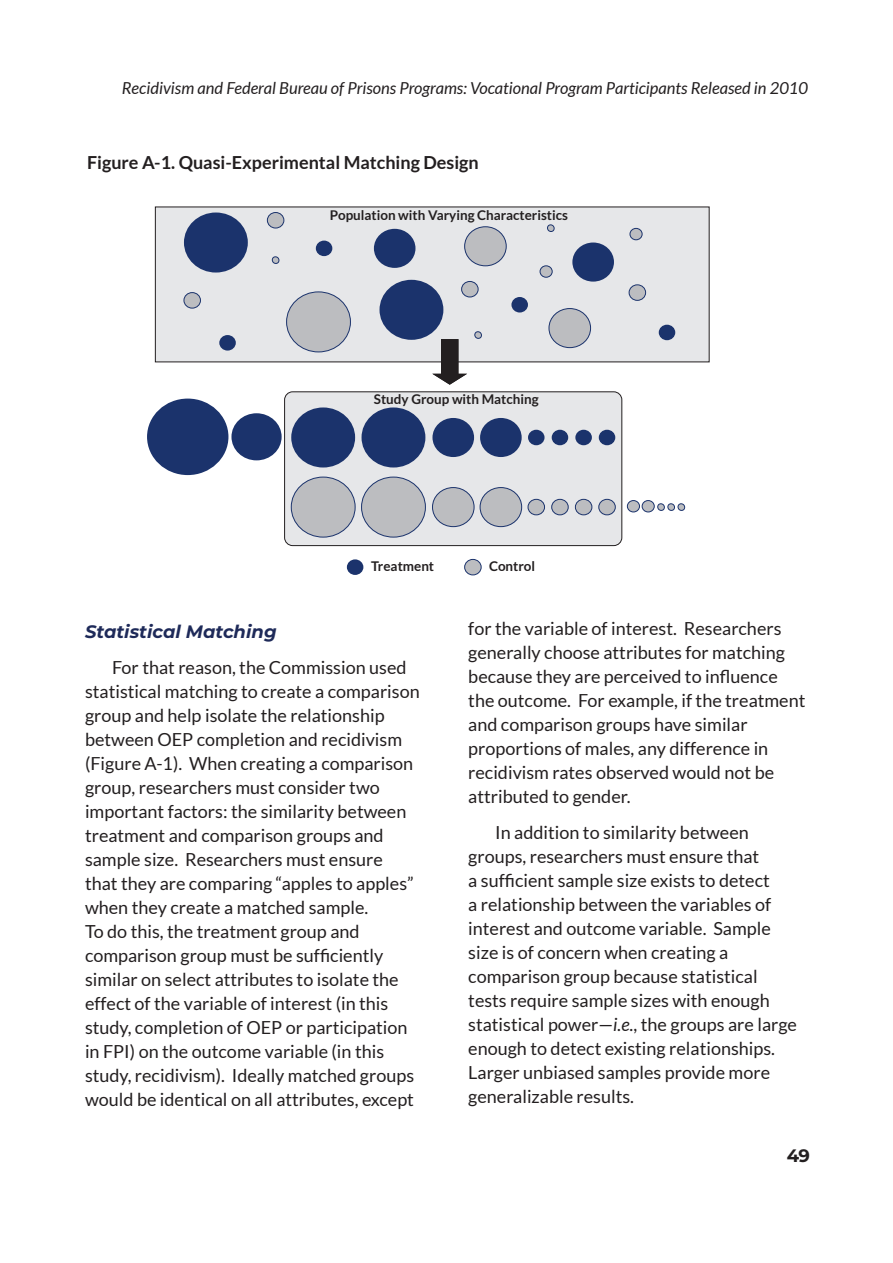
<style>
.page{position:relative;width:893px;height:1263px;background:#fff}
.page>*{position:absolute;margin:0;border:0;box-sizing:border-box;transform-origin:0 0}
.t1{font:18px/24px "Lato";color:#231f20}
.t2{font:700 18px "Lato";color:#231f20}
.Sub-subheader{font:italic 700 18px "Montserrat";color:#1e2a59}
.t3{font:700 18px "Montserrat";color:#231f20}
.t4{font:italic 16.5px "Lato";color:#231f20}
.t5{font:700 13.5px "Lato";color:#231f20}
.s1{font-style:italic}
</style>
<div class="page">
<div style="left:285px;top:392px;width:337px;height:154px;background:#e6e7e9;border-radius:8px"></div>
<div style="left:284px;top:391px;width:338px;height:155px;border:1px solid #231f20;border-radius:8px"></div>
<div style="left:291px;top:407px;width:64px;height:60px;background:#1b336c;border-radius:50%"></div>
<div style="left:432px;top:418px;width:42px;height:39px;background:#1b336c;border-radius:50%"></div>
<div style="left:362px;top:407px;width:63px;height:60px;background:#1b336c;border-radius:50%"></div>
<div style="left:480px;top:418px;width:42px;height:39px;background:#1b336c;border-radius:50%"></div>
<div style="left:528px;top:430px;width:16px;height:15px;background:#1b336c;border-radius:50%"></div>
<div style="left:552px;top:430px;width:16px;height:15px;background:#1b336c;border-radius:50%"></div>
<div style="left:575px;top:430px;width:17px;height:15px;background:#1b336c;border-radius:50%"></div>
<div style="left:599px;top:430px;width:16px;height:15px;background:#1b336c;border-radius:50%"></div>
<div style="left:291px;top:477px;width:64px;height:60px;background:#bcbdc0;border-radius:50%"></div>
<div style="left:291px;top:477px;width:64px;height:60px;border:1px solid #1b336c;border-radius:50%"></div>
<div style="left:432px;top:487px;width:42px;height:40px;background:#bcbdc0;border-radius:50%"></div>
<div style="left:432px;top:487px;width:42px;height:40px;border:1px solid #1b336c;border-radius:50%"></div>
<div style="left:362px;top:477px;width:63px;height:60px;background:#bcbdc0;border-radius:50%"></div>
<div style="left:361px;top:477px;width:65px;height:60px;border:1px solid #1b336c;border-radius:50%"></div>
<div style="left:480px;top:487px;width:42px;height:40px;background:#bcbdc0;border-radius:50%"></div>
<div style="left:480px;top:487px;width:42px;height:40px;border:1px solid #1b336c;border-radius:50%"></div>
<div style="left:528px;top:499px;width:17px;height:16px;background:#bcbdc0;border-radius:50%"></div>
<div style="left:528px;top:499px;width:17px;height:16px;border:1px solid #1b336c;border-radius:50%"></div>
<div style="left:552px;top:499px;width:16px;height:16px;background:#bcbdc0;border-radius:50%"></div>
<div style="left:551px;top:499px;width:18px;height:16px;border:1px solid #1b336c;border-radius:50%"></div>
<div style="left:575px;top:499px;width:17px;height:16px;background:#bcbdc0;border-radius:50%"></div>
<div style="left:575px;top:499px;width:17px;height:16px;border:1px solid #1b336c;border-radius:50%"></div>
<div style="left:599px;top:499px;width:16px;height:16px;background:#bcbdc0;border-radius:50%"></div>
<div style="left:598px;top:499px;width:18px;height:16px;border:1px solid #1b336c;border-radius:50%"></div>
<div style="left:155px;top:207px;width:554px;height:155px;background:#e6e7e9"></div>
<div style="left:184px;top:212px;width:64px;height:61px;background:#1b336c;border-radius:50%"></div>
<div style="left:379px;top:280px;width:64px;height:60px;background:#1b336c;border-radius:50%"></div>
<div style="left:374px;top:229px;width:41px;height:39px;background:#1b336c;border-radius:50%"></div>
<div style="left:572px;top:242px;width:42px;height:40px;background:#1b336c;border-radius:50%"></div>
<div style="left:511px;top:297px;width:17px;height:15px;background:#1b336c;border-radius:50%"></div>
<div style="left:316px;top:241px;width:16px;height:15px;background:#1b336c;border-radius:50%"></div>
<div style="left:219px;top:335px;width:17px;height:16px;background:#1b336c;border-radius:50%"></div>
<div style="left:659px;top:325px;width:16px;height:15px;background:#1b336c;border-radius:50%"></div>
<div style="left:287px;top:292px;width:63px;height:60px;background:#bcbdc0;border-radius:50%"></div>
<div style="left:286px;top:292px;width:65px;height:60px;border:1px solid #1b336c;border-radius:50%"></div>
<div style="left:465px;top:227px;width:41px;height:39px;background:#bcbdc0;border-radius:50%"></div>
<div style="left:464px;top:226px;width:43px;height:40px;border:1px solid #1b336c;border-radius:50%"></div>
<div style="left:549px;top:309px;width:42px;height:39px;background:#bcbdc0;border-radius:50%"></div>
<div style="left:549px;top:308px;width:42px;height:40px;border:1px solid #1b336c;border-radius:50%"></div>
<div style="left:629px;top:285px;width:17px;height:15px;background:#bcbdc0;border-radius:50%"></div>
<div style="left:629px;top:284px;width:17px;height:17px;border:1px solid #1b336c;border-radius:50%"></div>
<div style="left:462px;top:281px;width:16px;height:16px;background:#bcbdc0;border-radius:50%"></div>
<div style="left:461px;top:281px;width:17px;height:16px;border:1px solid #1b336c;border-radius:50%"></div>
<div style="left:267px;top:212px;width:17px;height:16px;background:#bcbdc0;border-radius:50%"></div>
<div style="left:267px;top:212px;width:17px;height:16px;border:1px solid #1b336c;border-radius:50%"></div>
<div style="left:184px;top:293px;width:16px;height:15px;background:#bcbdc0;border-radius:50%"></div>
<div style="left:184px;top:292px;width:17px;height:16px;border:1px solid #1b336c;border-radius:50%"></div>
<svg style="left:271px;top:256px;width:9px;height:8px"></svg>
<svg style="left:474px;top:331px;width:8px;height:8px"></svg>
<svg style="left:657px;top:503px;width:29px;height:8px"></svg>
<div style="left:627px;top:500px;width:12px;height:12px;background:#bcbdc0;border-radius:50%"></div>
<div style="left:627px;top:500px;width:13px;height:12px;border:1px solid #1b336c;border-radius:50%"></div>
<div style="left:642px;top:500px;width:12px;height:12px;background:#bcbdc0;border-radius:50%"></div>
<div style="left:642px;top:500px;width:13px;height:12px;border:1px solid #1b336c;border-radius:50%"></div>
<div style="left:630px;top:228px;width:12px;height:12px;background:#bcbdc0;border-radius:50%"></div>
<div style="left:630px;top:228px;width:12px;height:12px;border:1px solid #1b336c;border-radius:50%"></div>
<div style="left:540px;top:266px;width:12px;height:11px;background:#bcbdc0;border-radius:50%"></div>
<div style="left:540px;top:265px;width:12px;height:13px;border:1px solid #1b336c;border-radius:50%"></div>
<svg style="left:547px;top:224px;width:8px;height:8px"></svg>
<div style="left:231px;top:413px;width:51px;height:47px;background:#1b336c;border-radius:50%"></div>
<div style="left:147px;top:399px;width:81px;height:76px;background:#1b336c;border-radius:50%"></div>
<svg style="left:432px;top:339px;width:35px;height:46px"></svg>
<div style="left:347px;top:559px;width:16px;height:16px;background:#1b336c;border-radius:50%"></div>
<div style="left:465px;top:559px;width:16px;height:16px;background:#bcbdc0;border-radius:50%"></div>
<div style="left:464px;top:559px;width:17px;height:16px;border:1px solid #1b336c;border-radius:50%"></div>
<p class="t4" style="left:122px;top:79px;width:688px">Recidivism and Federal Bureau of Prisons Programs: Vocational Program Participants Released in 2010</p>
<p class="t2" style="left:87px;top:152px;width:393px">Figure A-1. Quasi-Experimental Matching Design</p>
<p class="t5" style="left:330px;top:208px;width:240px">Population with Varying Characteristics</p>
<p class="t5" style="left:374px;top:392px;width:166px">Study Group with Matching</p>
<p class="t5" style="left:371px;top:558px;width:65px">Treatment</p>
<p class="t5" style="left:489px;top:559px;width:48px">Control</p>
<p class="Sub-subheader" style="left:85px;top:618px;width:193px">Statistical Matching</p>
<p class="t1" style="left:85px;top:655px;width:336px;text-indent:27px">For that reason, the Commission used statistical matching to create a comparison group and help isolate the relationship between OEP completion and recidivism (Figure A-1). When creating a comparison group, researchers must consider two important factors: the similarity between treatment and comparison groups and sample size. Researchers must ensure that they are comparing “apples to apples” when they create a matched sample.<br>To do this, the treatment group and comparison group must be sufficiently similar on select attributes to isolate the effect of the variable of interest (in this study, completion of OEP or participation in FPI) on the outcome variable (in this study, recidivism). Ideally matched groups would be identical on all attributes, except</p>
<p class="t1" style="left:468px;top:616px;width:339px">for the variable of interest. Researchers generally choose attributes for matching because they are perceived to influence the outcome. For example, if the treatment and comparison groups have similar proportions of males, any difference in recidivism rates observed would not be attributed to gender.</p>
<p class="t1" style="left:468px;top:820px;width:330px;text-indent:27px">In addition to similarity between groups, researchers must ensure that<br>a sufficient sample size exists to detect<br>a relationship between the variables of interest and outcome variable. Sample size is of concern when creating a comparison group because statistical tests require sample sizes with enough statistical power—<span class="s1">i.e.</span>, the groups are large enough to detect existing relationships.<br>Larger unbiased samples provide more generalizable results.</p>
<p class="t3" style="left:787px;top:1142px;width:25px">49</p>
</div>
